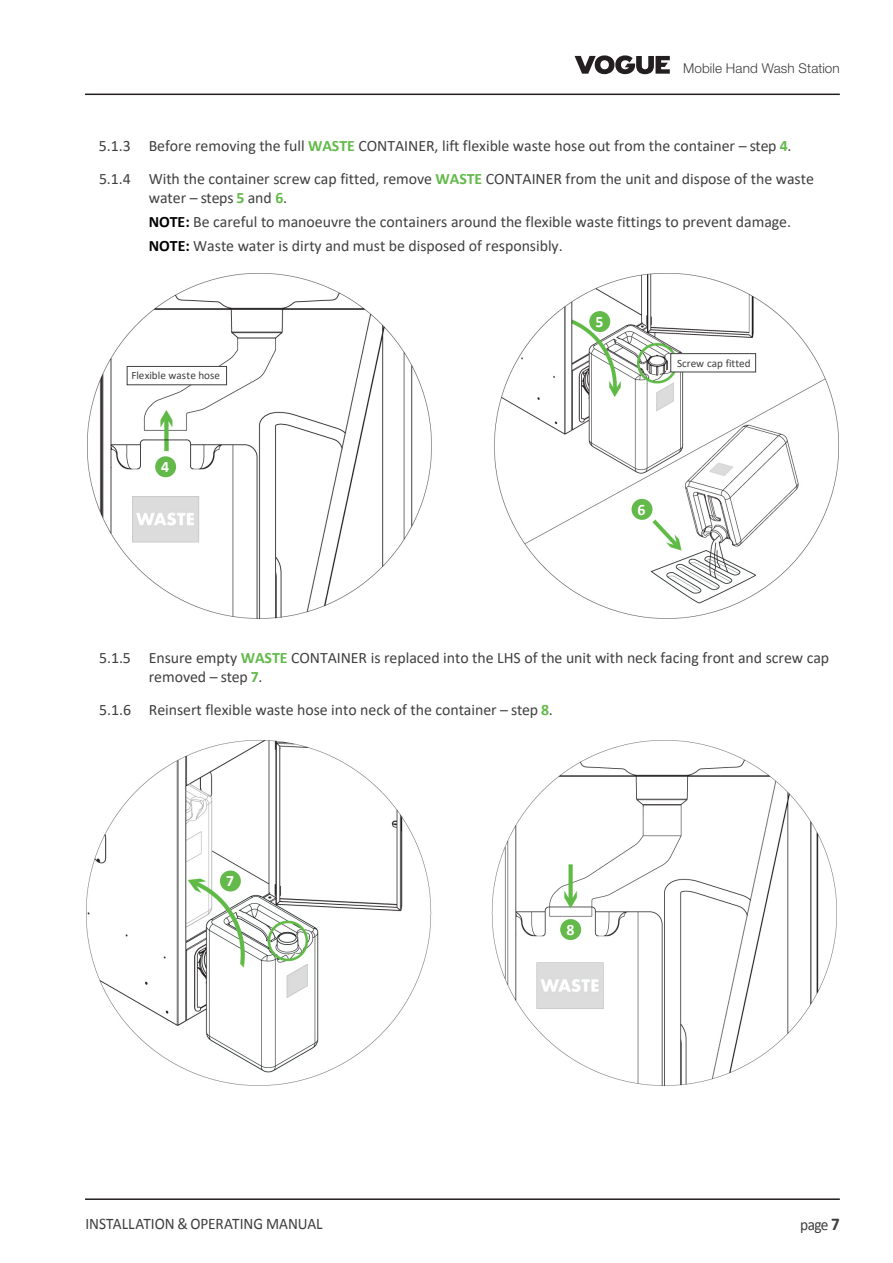
<style>
.page{position:relative;width:893px;height:1263px;background:#fff}
.page>*{position:absolute;margin:0;border:0;box-sizing:border-box;transform-origin:0 0}
.t1{font:16.2px "Calibri";color:#3e3e3f;scale:.95 1}
.t2{font:15.9px/23.7px "Calibri";letter-spacing:-.005em;color:#404040}
.t3{font:700 15.9px "Calibri";color:#fff}
.t4{font:300 13.5px "Helvetica Neue LT Std";letter-spacing:.01em;color:#3e3e3f}
.t5{font:11.1px "Calibri";letter-spacing:-.005em;color:#404040}
.s1{font-weight:700;color:#63b94a}
.s2{font-weight:700;color:#000}
.s3{font-weight:700;font-size:18px}
</style>
<div class="page">
<hr style="left:85px;top:94px;width:755px;height:1px;background:#231f20">
<hr style="left:85px;top:1198px;width:755px;height:2px;background:#231f20">
<svg style="left:575px;top:55px;width:95px;height:19px"></svg>
<img style="left:87px;top:274px;width:752px;height:344px">
<img style="left:87px;top:741px;width:750px;height:344px">
<div style="left:127px;top:366px;width:100px;height:19px;background:#fff"></div>
<div style="left:127px;top:366px;width:100px;height:19px;border:1px solid #404040"></div>
<img style="left:121px;top:390px;width:73px;height:1px">
<div style="left:671px;top:354px;width:85px;height:18px;background:#fff"></div>
<div style="left:671px;top:353px;width:85px;height:19px;border:1px solid #404040"></div>
<img style="left:679px;top:390px;width:88px;height:1px">
<div style="left:220px;top:870px;width:21px;height:21px;background:#63b94a;border-radius:50%"></div>
<img style="left:210px;top:875px;width:41px;height:1px">
<div style="left:560px;top:919px;width:21px;height:21px;background:#63b94a;border-radius:50%"></div>
<svg style="left:582px;top:920px;width:1px;height:23px"></svg>
<div style="left:155px;top:456px;width:21px;height:21px;background:#63b94a;border-radius:50%"></div>
<div style="left:589px;top:311px;width:21px;height:21px;background:#63b94a;border-radius:50%"></div>
<div style="left:631px;top:499px;width:21px;height:21px;background:#63b94a;border-radius:50%"></div>
<p class="t4" style="left:683px;top:60px;width:158px">Mobile Hand Wash Station</p>
<p class="t2" style="left:99px;top:129px;width:716px;line-height:32.4px">5.1.3 Before removing the full <span class="s1">WASTE</span> CONTAINER, lift flexible waste hose out from the container – step <span class="s1">4</span>.<br>5.1.4 With the container screw cap fitted, remove <span class="s1">WASTE</span> CONTAINER from the unit and dispose of the waste</p>
<p class="t2" style="left:149px;top:186px;width:644px">water – steps <span class="s1">5</span> and <span class="s1">6</span>.<br><span class="s2">NOTE:</span> Be careful to manoeuvre the containers around the flexible waste fittings to prevent damage.<br><span class="s2">NOTE:</span> Waste water is dirty and must be disposed of responsibly.</p>
<p class="t5" style="left:131px;top:368px;width:90px">Flexible waste hose</p>
<p class="t3" style="left:161px;top:455px;width:10px">4</p>
<p class="t3" style="left:595px;top:310px;width:10px">5</p>
<p class="t5" style="left:677px;top:355px;width:75px">Screw cap fitted</p>
<p class="t3" style="left:638px;top:498px;width:10px">6</p>
<p class="t2" style="left:149px;top:647px;width:682px;line-height:19.5px;text-indent:-50px">5.1.5 Ensure empty <span class="s1">WASTE</span> CONTAINER is replaced into the LHS of the unit with neck facing front and screw cap removed – step <span class="s1">7</span>.</p>
<p class="t2" style="left:99px;top:697px;width:455px">5.1.6 Reinsert flexible waste hose into neck of the container – step <span class="s1">8</span>.</p>
<p class="t3" style="left:226px;top:869px;width:10px">7</p>
<p class="t3" style="left:566px;top:918px;width:10px">8</p>
<p class="t1" style="left:85px;top:1212px;width:251px">INSTALLATION &amp; OPERATING MANUAL</p>
<p class="t1" style="left:800px;top:1213px;width:43px">page <span class="s3">7</span></p>
</div>
